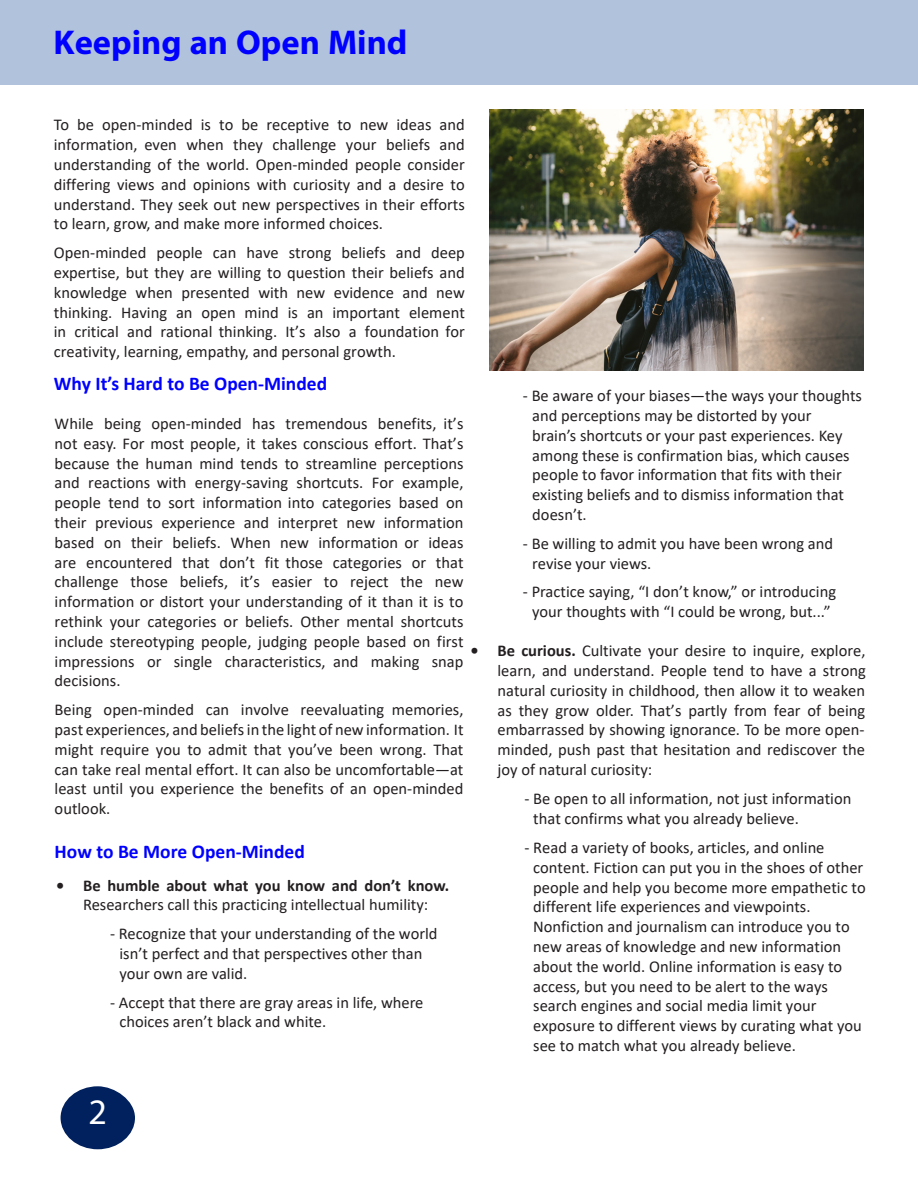
<style>
.page{position:relative;width:918px;height:1188px;background:#fff}
.page>*{position:absolute;margin:0;border:0;box-sizing:border-box;transform-origin:0 0}
.t1{font:36px "Myriad Pro";color:#fff}
.t2{font:700 34.5px "Myriad Pro";color:#00f}
.t3{font:700 19.5px "Calibri";color:#00f}
.t4{font:16.5px/19.8px "Calibri";color:#231f20;text-align:justify}
.s1{font-weight:700}
</style>
<div class="page">
<div style="left:61px;top:1086px;width:74px;height:63px;background:#00215d;border-radius:50%"></div>
<img style="left:490px;top:110px;width:373px;height:261px">
<div style="left:0;top:0;width:918px;height:85px;background:#b1c2dc"></div>
<h2 class="t2" style="left:54px;top:22px;width:355px">Keeping an Open Mind</h2>
<p class="t4" style="left:54px;top:115px;width:413px">To be open-minded is to be receptive to new ideas and information, even when they challenge your beliefs and understanding of the world. Open-minded people consider differing views and opinions with curiosity and a desire to understand. They seek out new perspectives in their efforts to learn, grow, and make more informed choices.</p>
<p class="t4" style="left:54px;top:242px;width:413px">Open-minded people can have strong beliefs and deep expertise, but they are willing to question their beliefs and knowledge when presented with new evidence and new thinking. Having an open mind is an important element in critical and rational thinking. It’s also a foundation for creativity, learning, empathy, and personal growth.</p>
<p class="t3" style="left:54px;top:370px;width:275px">Why It’s Hard to Be Open-Minded</p>
<p class="t4" style="left:523px;top:385px;width:341px">- Be aware of your biases—the ways your thoughts</p>
<p class="t4" style="left:532px;top:405px;width:281px">and perceptions may be distorted by your</p>
<p class="t4" style="left:532px;top:425px;width:312px">brain’s shortcuts or your past experiences. Key</p>
<p class="t4" style="left:532px;top:445px;width:319px">among these is confirmation bias, which causes</p>
<p class="t4" style="left:532px;top:465px;width:311px">people to favor information that fits with their</p>
<p class="t4" style="left:532px;top:484px;width:313px">existing beliefs and to dismiss information that</p>
<p class="t4" style="left:532px;top:504px;width:56px">doesn’t.</p>
<p class="t4" style="left:523px;top:533px;width:312px">- Be willing to admit you have been wrong and</p>
<p class="t4" style="left:532px;top:553px;width:121px">revise your views.</p>
<p class="t4" style="left:523px;top:582px;width:315px">- Practice saying, “I don’t know,” or introducing</p>
<p class="t4" style="left:532px;top:601px;width:300px">your thoughts with “I could be wrong, but...”</p>
<p class="t4" style="left:497px;top:640px;width:370px;text-indent:-27px"><span class="s1">• Be curious.</span> Cultivate your desire to inquire, explore, learn, and understand. People tend to have a strong natural curiosity in childhood, then allow it to weaken as they grow older. That’s partly from fear of being embarrassed by showing ignorance. To be more open&shy;minded, push past that hesitation and rediscover the joy of natural curiosity:</p>
<p class="t4" style="left:533px;top:788px;width:320px;text-indent:-9px">- Be open to all information, not just information that confirms what you already believe.</p>
<p class="t4" style="left:533px;top:837px;width:334px;text-align:left;text-indent:-9px">- Read a variety of books, articles, and online content. Fiction can put you in the shoes of other people and help you become more empathetic to different life experiences and viewpoints.<br>Nonfiction and journalism can introduce you to new areas of knowledge and new information about the world. Online information is easy to access, but you need to be alert to the ways search engines and social media limit your exposure to different views by curating what you see to match what you already believe.</p>
<p class="t4" style="left:55px;top:413px;width:410px">While being open-minded has tremendous benefits, it’s not easy. For most people, it takes conscious effort. That’s because the human mind tends to streamline perceptions and reactions with energy-saving shortcuts. For example, people tend to sort information into categories based on their previous experience and interpret new information based on their beliefs. When new information or ideas are encountered that don’t fit those categories or that challenge those beliefs, it’s easier to reject the new information or distort your understanding of it than it is to rethink your categories or beliefs. Other mental shortcuts include stereotyping people, judging people based on first impressions or single characteristics, and making snap decisions.</p>
<p class="t4" style="left:55px;top:699px;width:410px">Being open-minded can involve reevaluating memories, past experiences, and beliefs in the light of new information. It might require you to admit that you’ve been wrong. That can take real mental effort. It can also be uncomfortable—at least until you experience the benefits of an open-minded outlook.</p>
<p class="t3" style="left:55px;top:838px;width:252px">How to Be More Open-Minded</p>
<p class="t4" style="left:56px;top:875px;width:394px;text-align:center"><span class="s1">• Be humble about what you know and don’t know.<br></span>Researchers call this practicing intellectual humility:</p>
<p class="t4" style="left:110px;top:923px;width:329px">- Recognize that your understanding of the world</p>
<p class="t4" style="left:119px;top:943px;width:305px">isn’t perfect and that perspectives other than</p>
<p class="t4" style="left:119px;top:963px;width:129px">your own are valid.</p>
<p class="t4" style="left:110px;top:992px;width:315px">- Accept that there are gray areas in life, where</p>
<p class="t4" style="left:119px;top:1012px;width:208px">choices aren’t black and white.</p>
<p class="t1" style="left:89px;top:1090px;width:20px">2</p>
</div>
